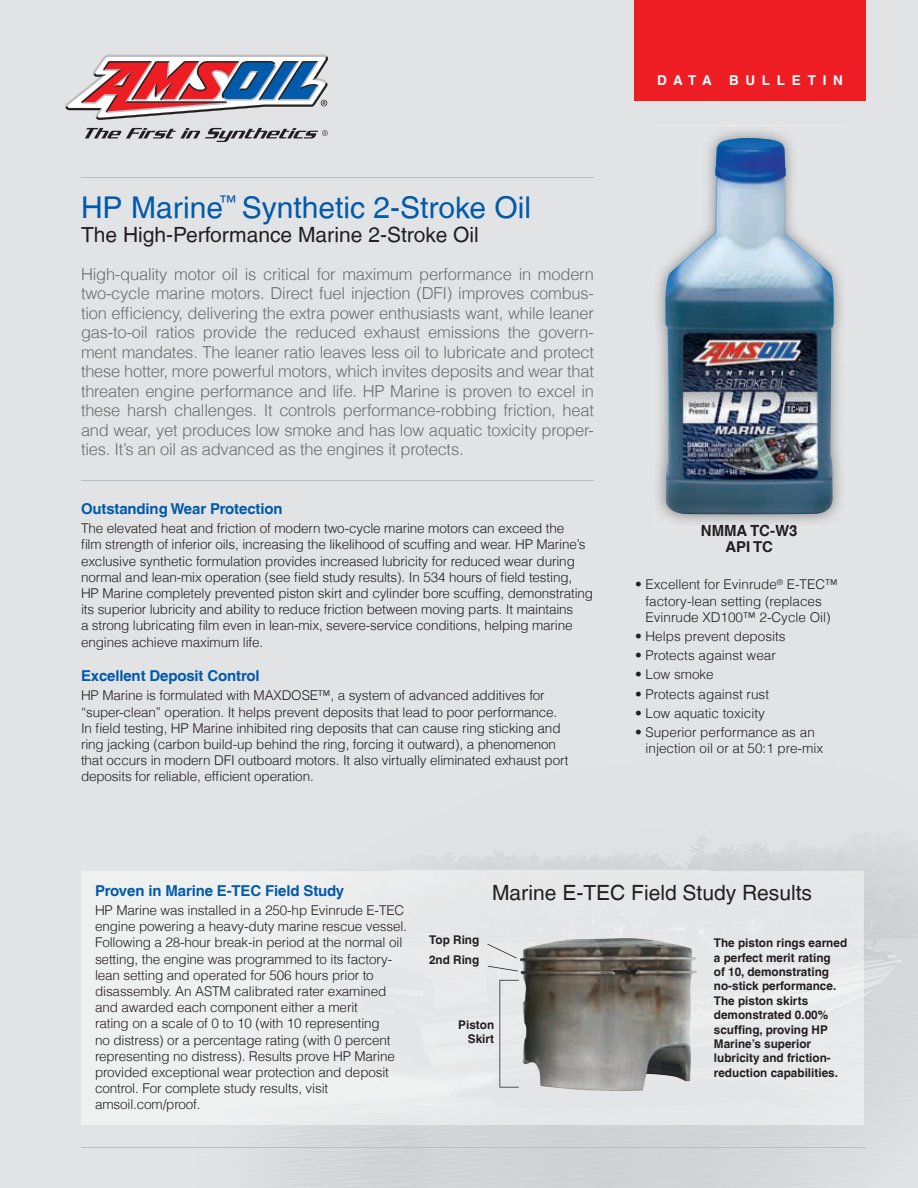
<style>
.page{position:relative;width:918px;height:1188px;background:#e2e3e5}
.page>*{position:absolute;margin:0;border:0;box-sizing:border-box;transform-origin:0 0}
.t1{font:30px "Helvetica LT";color:#015aaa}
.t2{font:21px "Helvetica LT";color:#231f20}
.t3{font:300 16.5px/19.5px "Helvetica LT";letter-spacing:-.015em;color:#6c6d70;text-align:justify}
.t4{font:700 15px "Helvetica LT";letter-spacing:-.01em;color:#015aaa}
.t5{font:700 15px/16.5px "Helvetica LT";color:#231f20;text-align:center}
.t6{font:300 13.5px/16.2px "Helvetica LT";letter-spacing:-.01em;color:#231f20}
.t7{font:700 13.5px "Helvetica LT";letter-spacing:.5em;color:#fff}
.t8{font:700 12px/14.4px "Helvetica LT";color:#231f20}
</style>
<div class="page">
<div style="left:81px;top:871px;width:783px;height:254px;background:#e9eaeb"></div>
<svg style="left:65px;top:55px;width:263px;height:65px"></svg>
<svg style="left:85px;top:128px;width:243px;height:14px;background:#a6a6a7"></svg>
<hr style="left:81px;top:480px;width:513px;height:1px;background:#bcbdc0">
<hr style="left:81px;top:1148px;width:785px;height:1px;background:#bcbdc0">
<hr style="left:81px;top:177px;width:513px;height:1px;background:#bcbdc0">
<div style="left:634px;top:0;width:232px;height:100px;background:#ee1d23"></div>
<img style="left:520px;top:938px;width:177px;height:153px">
<svg style="left:487px;top:944px;width:30px;height:14px"></svg>
<svg style="left:488px;top:966px;width:30px;height:5px"></svg>
<svg style="left:499px;top:980px;width:20px;height:108px;background:#dddedf"></svg>
<img style="left:653px;top:125px;width:193px;height:402px">
<img style="left:702px;top:525px;width:95px;height:2px">
<img style="left:665px;top:138px;width:169px;height:376px">
<p class="t7" style="left:657px;top:72px;width:56px">DATA</p>
<p class="t7" style="left:729px;top:72px;width:115px">BULLETIN</p>
<h1 class="t1" style="left:81px;top:190px;width:452px">HP Marine<sup>™</sup> Synthetic 2-Stroke Oil</h1>
<h2 class="t2" style="left:81px;top:222px;width:399px">The High-Performance Marine 2-Stroke Oil</h2>
<p class="t3" style="left:81px;top:264px;width:515px">High-quality motor oil is critical for maximum performance in modern two-cycle marine motors. Direct fuel injection (DFI) improves combus&shy;tion efficiency, delivering the extra power enthusiasts want, while leaner gas-to-oil ratios provide the reduced exhaust emissions the govern&shy;ment mandates. The leaner ratio leaves less oil to lubricate and protect these hotter, more powerful motors, which invites deposits and wear that threaten engine performance and life. HP Marine is proven to excel in these harsh challenges. It controls performance-robbing friction, heat and wear, yet produces low smoke and has low aquatic toxicity proper&shy;ties. It’s an oil as advanced as the engines it protects.</p>
<p class="t4" style="left:81px;top:500px;width:203px">Outstanding Wear Protection</p>
<p class="t6" style="left:81px;top:520px;width:514px">The elevated heat and friction of modern two-cycle marine motors can exceed the<br>film strength of inferior oils, increasing the likelihood of scuffing and wear. HP Marine’s exclusive synthetic formulation provides increased lubricity for reduced wear during normal and lean-mix operation (see field study results). In 534 hours of field testing, HP Marine completely prevented piston skirt and cylinder bore scuffing, demonstrating its superior lubricity and ability to reduce friction between moving parts. It maintains<br>a strong lubricating film even in lean-mix, severe-service conditions, helping marine engines achieve maximum life.</p>
<p class="t4" style="left:81px;top:667px;width:180px">Excellent Deposit Control</p>
<p class="t6" style="left:81px;top:687px;width:489px">HP Marine is formulated with MAXDOSE™, a system of advanced additives for “super-clean” operation. It helps prevent deposits that lead to poor performance.<br>In field testing, HP Marine inhibited ring deposits that can cause ring sticking and ring jacking (carbon build-up behind the ring, forcing it outward), a phenomenon that occurs in modern DFI outboard motors. It also virtually eliminated exhaust port deposits for reliable, efficient operation.</p>
<p class="t5" style="left:701px;top:522px;width:98px">NMMA TC-W3<br>API TC</p>
<p class="t6" style="left:635px;top:576px;width:204px;text-align:center">• Excellent for Evinrude<sup>®</sup> E-TEC™ factory-lean setting (replaces<br>Evinrude XD100™ 2-Cycle Oil)</p>
<p class="t6" style="left:635px;top:628px;width:152px">• Helps prevent deposits</p>
<p class="t6" style="left:635px;top:647px;width:142px">• Protects against wear</p>
<p class="t6" style="left:635px;top:666px;width:80px">• Low smoke</p>
<p class="t6" style="left:635px;top:686px;width:136px">• Protects against rust</p>
<p class="t6" style="left:635px;top:705px;width:131px">• Low aquatic toxicity</p>
<p class="t6" style="left:646px;top:724px;width:179px;text-indent:-11px">• Superior performance as an injection oil or at 50:1 pre-mix</p>
<p class="t4" style="left:95px;top:881px;width:251px">Proven in Marine E-TEC Field Study</p>
<p class="t6" style="left:95px;top:902px;width:313px">HP Marine was installed in a 250-hp Evinrude E-TEC engine powering a heavy-duty marine rescue vessel.<br>Following a 28-hour break-in period at the normal oil setting, the engine was programmed to its factory&shy;lean setting and operated for 506 hours prior to disassembly. An ASTM calibrated rater examined and awarded each component either a merit<br>rating on a scale of 0 to 10 (with 10 representing<br>no distress) or a percentage rating (with 0 percent representing no distress). Results prove HP Marine provided exceptional wear protection and deposit control. For complete study results, visit amsoil.com/proof.</p>
<h2 class="t2" style="left:492px;top:881px;width:322px">Marine E-TEC Field Study Results</h2>
<p class="t8" style="left:714px;top:936px;width:135px">The piston rings earned a perfect merit rating<br>of 10, demonstrating no-stick performance.<br>The piston skirts demonstrated 0.00% scuffing, proving HP<br>Marine’s superior lubricity and friction&shy;reduction capabilities.</p>
<p class="t8" style="left:429px;top:930px;width:52px;line-height:20.1px">Top Ring<br>2nd Ring</p>
<p class="t8" style="left:458px;top:1017px;width:37px;text-align:right">Piston<br>Skirt</p>
</div>
